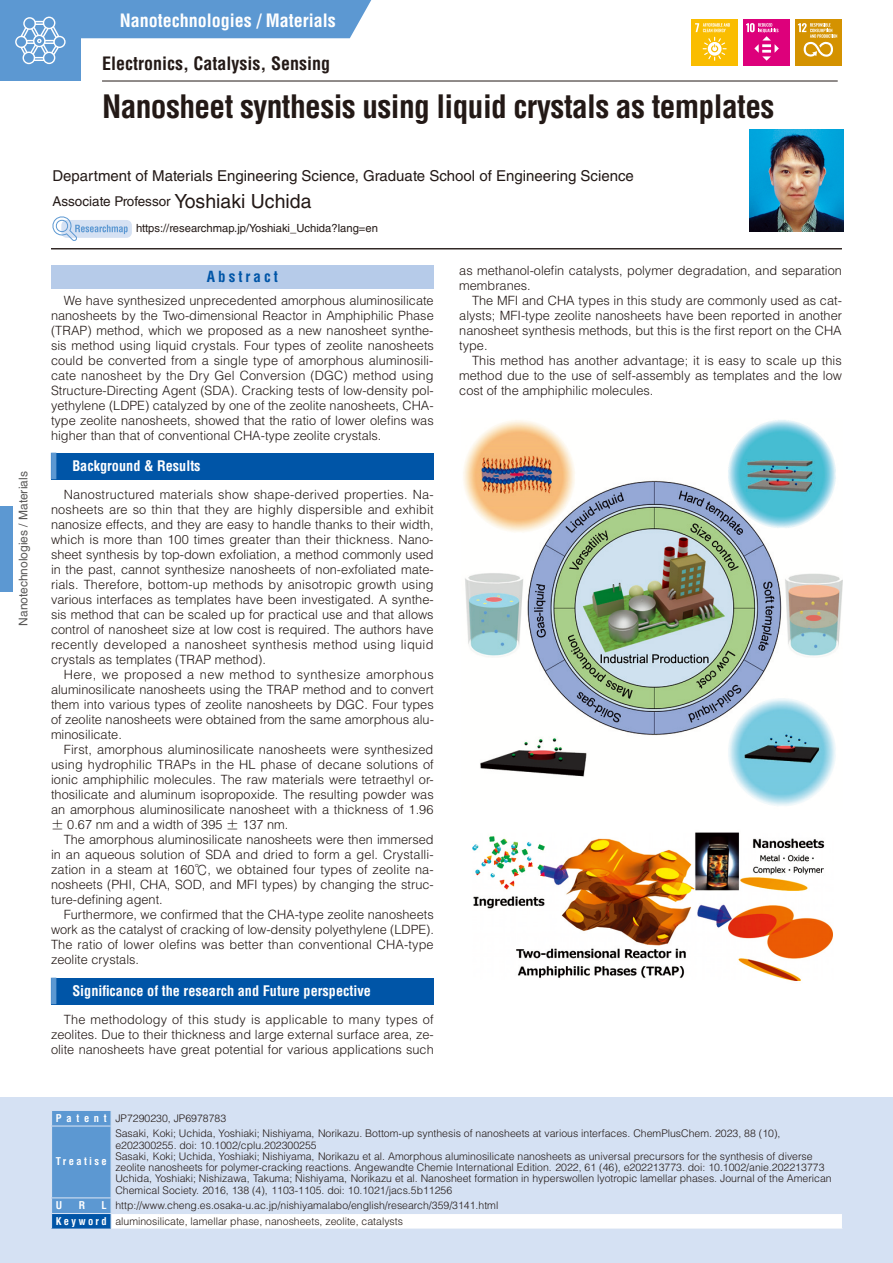
<style>
.page{position:relative;width:893px;height:1263px;background:#fff}
.page>*{position:absolute;margin:0;border:0;box-sizing:border-box;transform-origin:0 0}
.t1{font:700 condensed 31.5px "Helvetica LT Std";letter-spacing:-.02em;color:#231916}
.t2{font:700 condensed 18px "Helvetica LT Std";color:#231916}
.t3{font:700 condensed 18px "Helvetica LT Std";color:#fff}
.t4{font:15px "Helvetica LT Std";color:#231916}
.t5{font:700 condensed 15px "Helvetica LT Std";letter-spacing:.2em;color:#0055a7}
.t6{font:700 condensed 14.25px "Helvetica LT Std";color:#fff}
.t7{font:13.5px "Helvetica LT Std";color:#231916}
.t8{font:300 12.75px/15px "Helvetica LT Std";color:#231916;text-align:justify}
.t9{font:300 12.75px "Helvetica LT Std";letter-spacing:.025em;color:#231916}
.t10{font:300 12.75px "Helvetica LT Std";letter-spacing:.03em;color:#231916}
.t11{font:12px "Helvetica LT Std";color:#595857}
.t12{font:11.25px "Helvetica LT Std";color:#231916}
.t13{font:300 10.5px/11.2px "Helvetica LT Std";color:#231916}
.t14{font:700 condensed 10.5px "Helvetica LT Std";letter-spacing:.225em;color:#fff}
.s1{font-size:19.5px}
.s2{font-family:"Gothic MB101 Pr 6 De";font-stretch:normal;font-size:26.55px;color:#5c98d2}
.s3{font-family:"Gothic MB101 Pr 6"}
.s4{font-weight:700;font-stretch:condensed;color:#fff}
</style>
<div class="page">
<hr style="left:51px;top:248px;width:791px;height:1px;background:#231916">
<div style="left:51px;top:265px;width:383px;height:24px;background:#b6cbe9"></div>
<div style="left:51px;top:453px;width:383px;height:26px;background:#0055a7"></div>
<div style="left:51px;top:978px;width:383px;height:26px;background:#0055a7"></div>
<div style="left:743px;top:19px;width:47px;height:47px;background:#dd007b"></div>
<svg style="left:746px;top:23px;width:33px;height:38px"></svg>
<div style="left:795px;top:19px;width:47px;height:47px;background:#d49200"></div>
<svg style="left:798px;top:23px;width:39px;height:34px"></svg>
<div style="left:691px;top:19px;width:47px;height:47px;background:#fabd00"></div>
<svg style="left:695px;top:23px;width:35px;height:38px"></svg>
<div style="left:0;top:1097px;width:893px;height:166px;background:#d5e1f3"></div>
<div style="left:111px;top:1213px;width:731px;height:16px;background:#fff"></div>
<hr style="left:111px;top:1213px;width:732px;height:1px;background:#d5e1f3">
<svg style="left:51px;top:1111px;width:61px;height:117px"></svg>
<hr style="left:111px;top:1228px;width:732px;height:1px;background:#d5e1f3">
<div style="left:61px;top:220px;width:71px;height:18px;background:#d5e1f3;border-radius:5px"></div>
<svg style="left:52px;top:216px;width:76px;height:25px"></svg>
<img style="left:750px;top:130px;width:93px;height:102px">
<img style="left:463px;top:420px;width:380px;height:386px">
<img style="left:472px;top:832px;width:361px;height:149px">
<div style="left:0;top:0;width:81px;height:81px;background:#5c98d2"></div>
<hr style="left:892px;top:0;width:1px;height:81px;background:#5c98d2">
<div style="left:81px;top:0;width:291px;height:38px;background:#5c98d2"></div>
<hr style="left:102px;top:81px;width:736px;height:1px;background:#231916">
<svg style="left:15px;top:17px;width:51px;height:47px"></svg>
<div style="left:0;top:506px;width:13px;height:85px;background:#5c98d2"></div>
<p class="t11" style="left:16px;top:626px;width:156px;rotate:-90deg">Nanotechnologies / Materials</p>
<h2 class="t3" style="left:120px;top:9px;width:217px">Nanotechnologies / Materials</h2>
<p class="t2" style="left:102px;top:52px;width:229px">Electronics, Catalysis, Sensing</p>
<p class="t1" style="left:102px;top:86px;width:674px">Nanosheet synthesis using liquid crystals as templates</p>
<p class="t4" style="left:52px;top:167px;width:583px">Department of Materials Engineering Science, Graduate School of Engineering Science</p>
<p class="t12" style="left:136px;top:222px;width:243px">https://researchmap.jp/Yoshiaki_Uchida?lang=en</p>
<p class="t7" style="left:52px;top:193px;width:261px">Associate Professor <span class="s1">Yoshiaki Uchida</span></p>
<p class="t5" style="left:207px;top:267px;width:72px">Abstract</p>
<p class="t8" style="left:51px;top:292px;width:384px;text-indent:13px">We have synthesized unprecedented amorphous aluminosilicate nanosheets by the Two-dimensional Reactor in Amphiphilic Phase (TRAP) method, which we proposed as a new nanosheet synthe&shy;sis method using liquid crystals. Four types of zeolite nanosheets could be converted from a single type of amorphous aluminosili&shy;cate nanosheet by the Dry Gel Conversion (DGC) method using Structure-Directing Agent (SDA). Cracking tests of low-density pol&shy;yethylene (LDPE) catalyzed by one of the zeolite nanosheets, CHA&shy;type zeolite nanosheets, showed that the ratio of lower olefins was higher than that of conventional CHA-type zeolite crystals.</p>
<p class="t6" style="left:51px;top:457px;width:151px"><span class="s2">▍</span> Background &amp; Results</p>
<p class="t8" style="left:64px;top:487px;width:371px">Nanostructured materials show shape-derived properties. Na-</p>
<p class="t8" style="left:51px;top:502px;width:384px">nosheets are so thin that they are highly dispersible and exhibit</p>
<p class="t8" style="left:51px;top:517px;width:384px">nanosize effects, and they are easy to handle thanks to their width,</p>
<p class="t8" style="left:51px;top:532px;width:384px">which is more than 100 times greater than their thickness. Nano-</p>
<p class="t8" style="left:51px;top:547px;width:384px">sheet synthesis by top-down exfoliation, a method commonly used</p>
<p class="t8" style="left:51px;top:562px;width:384px">in the past, cannot synthesize nanosheets of non-exfoliated mate-</p>
<p class="t8" style="left:51px;top:577px;width:384px">rials. Therefore, bottom-up methods by anisotropic growth using</p>
<p class="t8" style="left:51px;top:592px;width:384px">various interfaces as templates have been investigated. A synthe-</p>
<p class="t8" style="left:51px;top:607px;width:384px">sis method that can be scaled up for practical use and that allows</p>
<p class="t8" style="left:51px;top:622px;width:384px">control of nanosheet size at low cost is required. The authors have</p>
<p class="t9" style="left:51px;top:637px;width:384px">recently developed a nanosheet synthesis method using liquid</p>
<p class="t8" style="left:51px;top:652px;width:216px">crystals as templates (TRAP method).</p>
<p class="t10" style="left:64px;top:667px;width:371px">Here, we proposed a new method to synthesize amorphous</p>
<p class="t8" style="left:51px;top:682px;width:384px">aluminosilicate nanosheets using the TRAP method and to convert</p>
<p class="t8" style="left:51px;top:697px;width:384px">them into various types of zeolite nanosheets by DGC. Four types</p>
<p class="t8" style="left:51px;top:712px;width:384px">of zeolite nanosheets were obtained from the same amorphous alu-</p>
<p class="t8" style="left:51px;top:727px;width:72px">minosilicate.</p>
<p class="t8" style="left:64px;top:742px;width:371px">First, amorphous aluminosilicate nanosheets were synthesized</p>
<p class="t8" style="left:51px;top:757px;width:384px">using hydrophilic TRAPs in the HL phase of decane solutions of</p>
<p class="t8" style="left:51px;top:772px;width:384px">ionic amphiphilic molecules. The raw materials were tetraethyl or-</p>
<p class="t8" style="left:51px;top:787px;width:384px">thosilicate and aluminum isopropoxide. The resulting powder was</p>
<p class="t8" style="left:51px;top:802px;width:384px">an amorphous aluminosilicate nanosheet with a thickness of 1.96</p>
<p class="t8" style="left:51px;top:817px;width:239px"><span class="s3">±</span> 0.67 nm and a width of 395 <span class="s3">±</span> 137 nm.</p>
<p class="t8" style="left:64px;top:832px;width:371px">The amorphous aluminosilicate nanosheets were then immersed</p>
<p class="t8" style="left:51px;top:847px;width:384px">in an aqueous solution of SDA and dried to form a gel. Crystalli-</p>
<p class="t8" style="left:51px;top:862px;width:384px">zation in a steam at 160<span class="s3">℃</span>, we obtained four types of zeolite na-</p>
<p class="t8" style="left:51px;top:877px;width:384px">nosheets (PHI, CHA, SOD, and MFI types) by changing the struc-</p>
<p class="t8" style="left:51px;top:892px;width:113px">ture-defining agent.</p>
<p class="t8" style="left:64px;top:907px;width:371px">Furthermore, we confirmed that the CHA-type zeolite nanosheets</p>
<p class="t8" style="left:51px;top:922px;width:384px">work as the catalyst of cracking of low-density polyethylene (LDPE).</p>
<p class="t8" style="left:51px;top:937px;width:384px">The ratio of lower olefins was better than conventional CHA-type</p>
<p class="t8" style="left:51px;top:952px;width:90px">zeolite crystals.</p>
<p class="t6" style="left:51px;top:982px;width:321px"><span class="s2">▍</span> Significance of the research and Future perspective</p>
<p class="t8" style="left:51px;top:1012px;width:384px;text-indent:13px">The methodology of this study is applicable to many types of zeolites. Due to their thickness and large external surface area, ze&shy;olite nanosheets have great potential for various applications such</p>
<p class="t8" style="left:459px;top:263px;width:384px">as methanol-olefin catalysts, polymer degradation, and separation</p>
<p class="t8" style="left:459px;top:278px;width:73px">membranes.</p>
<p class="t8" style="left:472px;top:293px;width:371px">The MFI and CHA types in this study are commonly used as cat-</p>
<p class="t8" style="left:459px;top:308px;width:384px">alysts; MFI-type zeolite nanosheets have been reported in another</p>
<p class="t8" style="left:459px;top:323px;width:384px">nanosheet synthesis methods, but this is the first report on the CHA</p>
<p class="t8" style="left:459px;top:338px;width:30px">type.</p>
<p class="t8" style="left:472px;top:353px;width:371px">This method has another advantage; it is easy to scale up this</p>
<p class="t8" style="left:459px;top:368px;width:384px">method due to the use of self-assembly as templates and the low</p>
<p class="t8" style="left:459px;top:383px;width:196px">cost of the amphiphilic molecules.</p>
<p class="t13" style="left:56px;top:1112px;width:172px"><span class="s4">P a t e n t</span> JP7290230, JP6978783</p>
<p class="t14" style="left:56px;top:1155px;width:53px">Treatise</p>
<p class="t13" style="left:115px;top:1128px;width:718px">Sasaki, Koki; Uchida, Yoshiaki; Nishiyama, Norikazu. Bottom-up synthesis of nanosheets at various interfaces. ChemPlusChem. 2023, 88 (10), e202300255. doi: 10.1002/cplu.202300255<br>Sasaki, Koki; Uchida, Yoshiaki; Nishiyama, Norikazu et al. Amorphous aluminosilicate nanosheets as universal precursors for the synthesis of diverse zeolite nanosheets for polymer-cracking reactions. Angewandte Chemie International Edition. 2022, 61 (46), e202213773. doi: 10.1002/anie.202213773<br>Uchida, Yoshiaki; Nishizawa, Takuma; Nishiyama, Norikazu et al. Nanosheet formation in hyperswollen lyotropic lamellar phases. Journal of the American Chemical Society. 2016, 138 (4), 1103-1105. doi: 10.1021/jacs.5b11256</p>
<p class="t14" style="left:56px;top:1199px;width:8px">U</p>
<p class="t14" style="left:79px;top:1199px;width:8px">R</p>
<p class="t13" style="left:56px;top:1197px;width:444px;line-height:15.6px;text-indent:46px"><span class="s4">L</span> http://www.cheng.es.osaka-u.ac.jp/nishiyamalabo/english/research/359/3141.html<br><span class="s4">K e y w o r d</span> aluminosilicate, lamellar phase, nanosheets, zeolite, catalysts</p>
</div>
